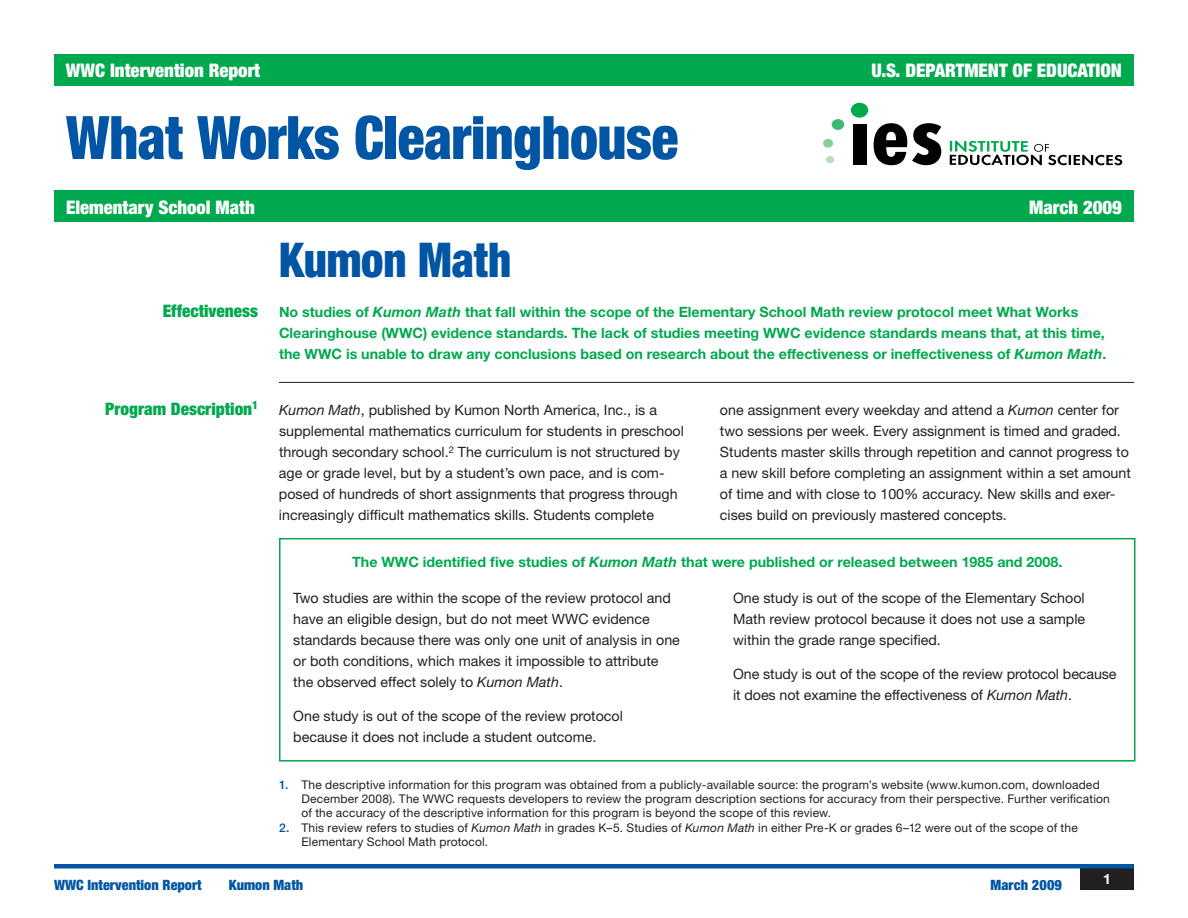
<style>
.page{position:relative;width:1188px;height:918px;background:#fff}
.page>*{position:absolute;margin:0;border:0;box-sizing:border-box;transform-origin:0 0}
.t1{font:900 condensed 60px "Helvetica Neue LT Std";letter-spacing:-.01em;color:#0155a5;scale:.93 1}
.t2{font:900 condensed 48px "Helvetica Neue LT Std";letter-spacing:-.005em;color:#0155a5;scale:.93 1}
.t3{font:900 condensed 18.75px "Helvetica Neue LT Std";color:#fff}
.t4{font:900 condensed 17.25px "Helvetica Neue LT Std";color:#00a94e}
.t5{font:14.25px/21px "Helvetica Neue LT Std";color:#231f20}
.t6{font:700 14.25px/21px "Helvetica Neue LT Std";color:#00a94e}
.t7{font:900 condensed 14.25px "Helvetica Neue LT Std";color:#0155a5}
.t8{font:700 14.25px "Helvetica Neue LT Std";color:#fff}
.t9{font:12px/14.2px "Helvetica Neue LT Std";letter-spacing:.01em;color:#231f20}
.s1{font-style:italic}
.s2{font-weight:500;color:#0155a5}
</style>
<div class="page">
<div style="left:1080px;top:868px;width:54px;height:21px;background:#231f20"></div>
<hr style="left:54px;top:864px;width:1080px;height:4px;background:#0155a5">
<div style="left:54px;top:54px;width:1080px;height:32px;background:#00a94e"></div>
<div style="left:832px;top:119px;width:12px;height:11px;background:#3eb872;border-radius:50%"></div>
<div style="left:823px;top:139px;width:10px;height:9px;background:#88cc9c;border-radius:50%"></div>
<div style="left:826px;top:156px;width:8px;height:7px;background:#b8dec0;border-radius:50%"></div>
<div style="left:851px;top:103px;width:17px;height:15px;background:#00a94e;border-radius:50%"></div>
<div style="left:853px;top:124px;width:13px;height:40px;background:#000101"></div>
<svg style="left:874px;top:123px;width:67px;height:42px"></svg>
<svg style="left:950px;top:141px;width:172px;height:24px"></svg>
<div style="left:54px;top:190px;width:1080px;height:32px;background:#00a94e"></div>
<div style="left:279px;top:538px;width:857px;height:224px;border:2px solid #00a94e"></div>
<hr style="left:279px;top:382px;width:855px;height:1px;background:#231f20">
<h3 class="t3" style="left:66px;top:59px;width:196px">WWC Intervention Report</h3>
<h3 class="t3" style="left:872px;top:59px;width:252px">U.S. DEPARTMENT OF EDUCATION</h3>
<h1 class="t1" style="left:66px;top:101px;width:660px">What Works Clearinghouse</h1>
<h3 class="t3" style="left:66px;top:195px;width:190px">Elementary School Math</h3>
<h3 class="t3" style="left:1029px;top:195px;width:94px">March 2009</h3>
<h2 class="t2" style="left:279px;top:231px;width:251px">Kumon Math</h2>
<p class="t4" style="left:163px;top:300px;width:97px">Effectiveness</p>
<p class="t4" style="left:105px;top:398px;width:154px">Program Description<sup>1</sup></p>
<p class="t6" style="left:279px;top:301px;width:829px">No studies of <span class="s1">Kumon Math</span> that fall within the scope of the Elementary School Math review protocol meet What Works<br>Clearinghouse (WWC) evidence standards. The lack of studies meeting WWC evidence standards means that, at this time, the WWC is unable to draw any conclusions based on research about the effectiveness or ineffectiveness of <span class="s1">Kumon Math</span>.</p>
<p class="t5" style="left:279px;top:400px;width:406px"><span class="s1">Kumon Math</span>, published by Kumon North America, Inc., is a supplemental mathematics curriculum for students in preschool through secondary school.<sup>2</sup> The curriculum is not structured by age or grade level, but by a student’s own pace, and is com&shy;posed of hundreds of short assignments that progress through increasingly difficult mathematics skills. Students complete</p>
<p class="t5" style="left:720px;top:399px;width:412px">one assignment every weekday and attend a <span class="s1">Kumon</span> center for two sessions per week. Every assignment is timed and graded.<br>Students master skills through repetition and cannot progress to a new skill before completing an assignment within a set amount of time and with close to 100% accuracy. New skills and exer&shy;cises build on previously mastered concepts.</p>
<p class="t6" style="left:352px;top:551px;width:712px">The WWC identified five studies of <span class="s1">Kumon Math</span> that were published or released between 1985 and 2008.</p>
<p class="t5" style="left:293px;top:587px;width:388px">Two studies are within the scope of the review protocol and have an eligible design, but do not meet WWC evidence standards because there was only one unit of analysis in one or both conditions, which makes it impossible to attribute the observed effect solely to <span class="s1">Kumon Math</span>.</p>
<p class="t5" style="left:293px;top:706px;width:331px">One study is out of the scope of the review protocol because it does not include a student outcome.</p>
<p class="t5" style="left:733px;top:587px;width:354px;text-align:justify">One study is out of the scope of the Elementary School Math review protocol because it does not use a sample within the grade range specified.</p>
<p class="t5" style="left:733px;top:664px;width:385px">One study is out of the scope of the review protocol because it does not examine the effectiveness of <span class="s1">Kumon Math</span>.</p>
<p class="t9" style="left:302px;top:777px;width:810px;text-indent:-22px"><span class="s2">1.</span> The descriptive information for this program was obtained from a publicly-available source: the program’s website (www.kumon.com, downloaded<br>December 2008). The WWC requests developers to review the program description sections for accuracy from their perspective. Further verification of the accuracy of the descriptive information for this program is beyond the scope of this review.</p>
<p class="t9" style="left:302px;top:820px;width:778px;text-indent:-22px"><span class="s2">2.</span> This review refers to studies of <span class="s1">Kumon Math</span> in grades K–5. Studies of <span class="s1">Kumon Math</span> in either Pre-K or grades 6–12 were out of the scope of the<br>Elementary School Math protocol.</p>
<p class="t7" style="left:54px;top:876px;width:149px">WWC Intervention Report</p>
<p class="t7" style="left:229px;top:876px;width:76px">Kumon Math</p>
<p class="t7" style="left:990px;top:876px;width:73px">March 2009</p>
<p class="t8" style="left:1103px;top:870px;width:9px">1</p>
</div>
